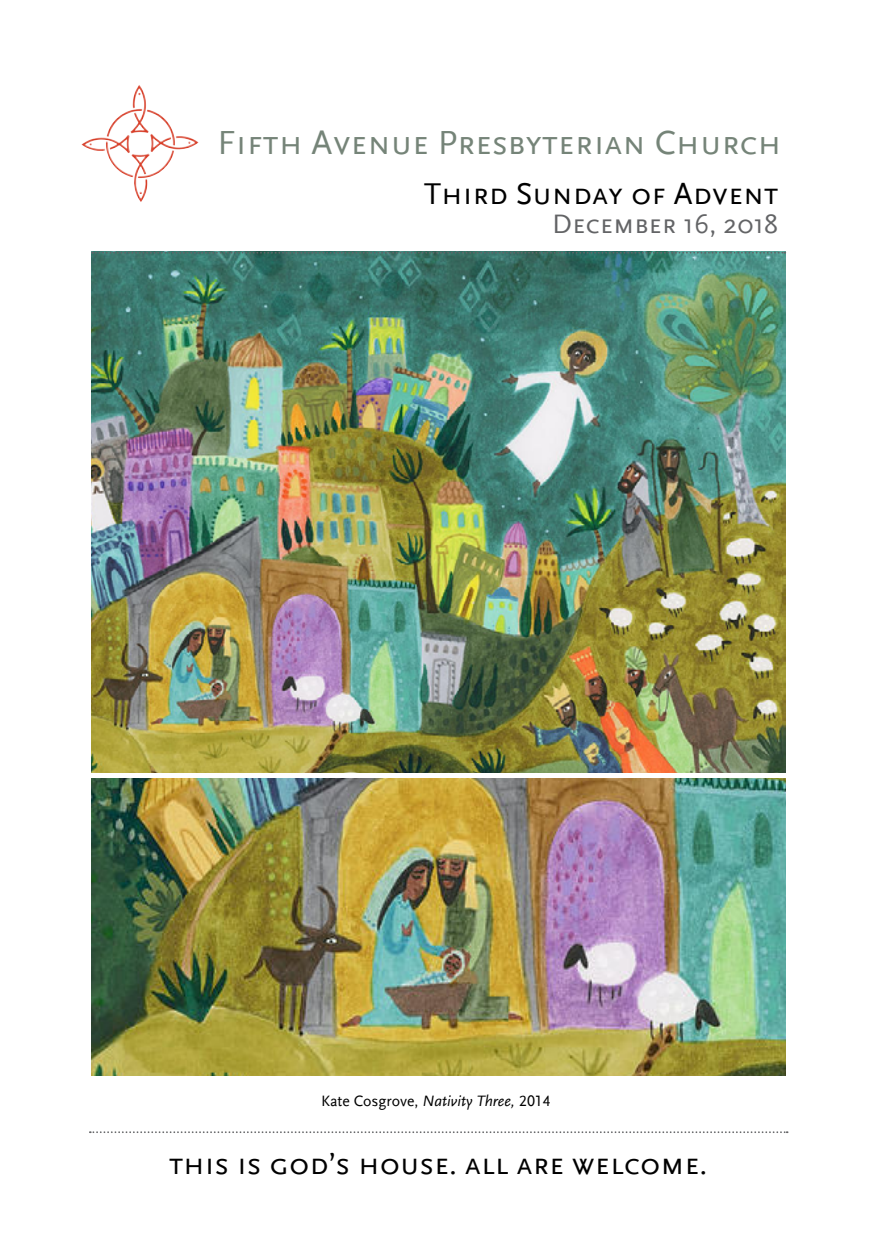
<style>
.page{position:relative;width:873px;height:1260px;background:#fff}
.page>*{position:absolute;margin:0;border:0;box-sizing:border-box;transform-origin:0 0}
.t1{font:35px "Scala Sans LF Caps";color:#758478}
.t2{font:31.5px "Scala Sans Caps";color:#000}
.t3{font:28px "Scala Sans Caps";color:#636466}
.t4{font:15.75px "Scala Sans LF";color:#000}
.s1{font-family:"Scala Sans";font-style:italic}
</style>
<div class="page">
<img style="left:91px;top:252px;width:694px;height:520px">
<img style="left:91px;top:779px;width:694px;height:296px">
<svg style="left:90px;top:1131px;width:697px;height:2px"></svg>
<svg style="left:92px;top:252px;width:693px;height:2px"></svg>
<img style="left:106px;top:85px;width:69px;height:61px">
<p class="t1" style="left:218px;top:124px;width:565px">Fifth Avenue Presbyterian Church</p>
<p class="t2" style="left:424px;top:177px;width:355px">Third Sunday of Advent</p>
<p class="t3" style="left:552px;top:209px;width:227px">December 16, 2018</p>
<p class="t4" style="left:321px;top:1093px;width:231px">Kate Cosgrove, <span class="s1">Nativity Three,</span> 2014</p>
<p class="t2" style="left:169px;top:1146px;width:540px">this is god’s house. all are welcome.</p>
</div>
